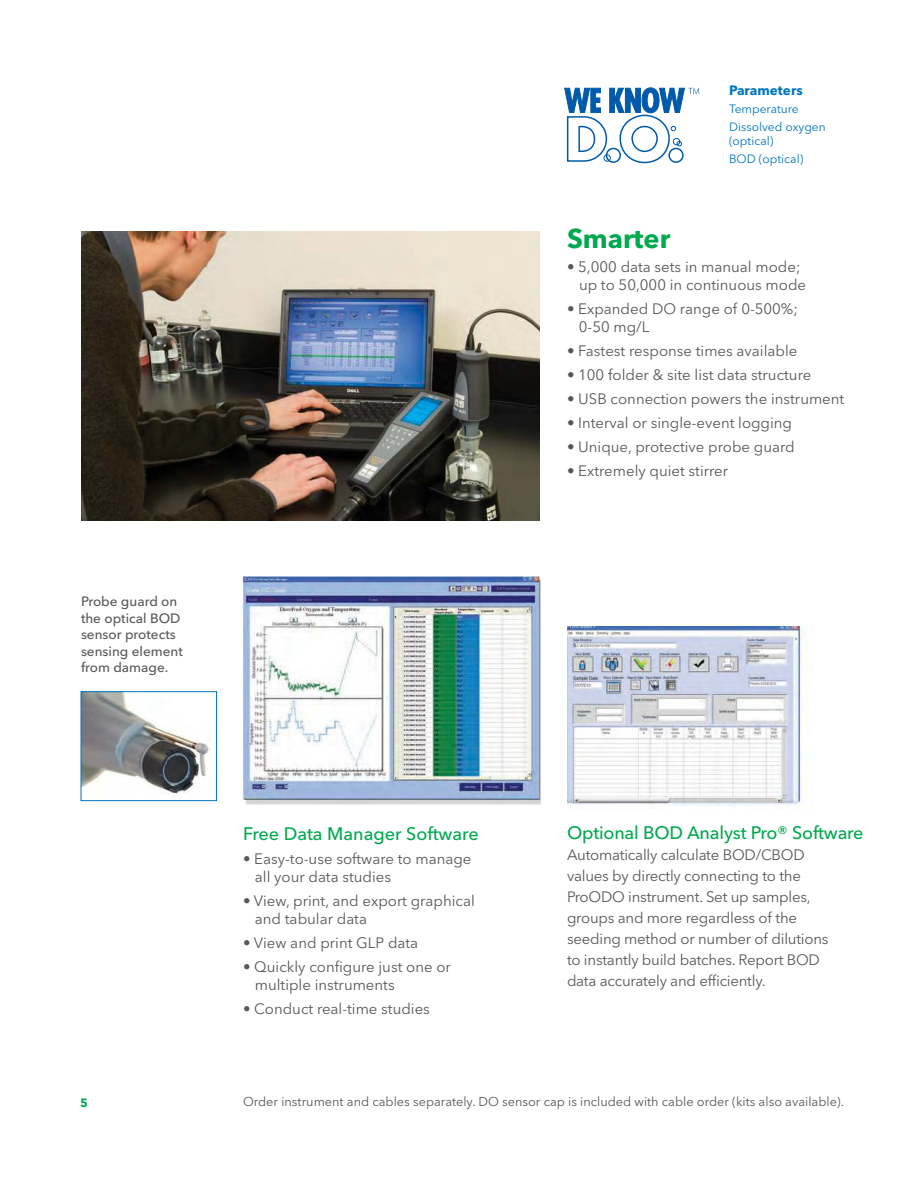
<style>
.page{position:relative;width:918px;height:1188px;background:#fff}
.page>*{position:absolute;margin:0;border:0;box-sizing:border-box;transform-origin:0 0}
.t1{font:700 27px "Avenir Next LT Pro";color:#00a94e}
.t2{font:500 18px "Avenir Next LT Pro";letter-spacing:-.01em;color:#00a94e}
.t3{font:15px/21px "Avenir Next LT Pro";color:#57585a}
.t4{font:500 13.5px/16.5px "Avenir Next LT Pro";color:#57585a}
.t5{font:700 13.5px "Avenir Next LT Pro";color:#0076bd}
.t6{font:12.75px "Avenir Next LT Pro";color:#57585a}
.t7{font:12px/18px "Avenir Next LT Pro";color:#0076bd}
.t8{font:700 12px "Avenir Next LT Pro";color:#00a94e}
</style>
<div class="page">
<img style="left:567px;top:626px;width:239px;height:183px">
<img style="left:242px;top:576px;width:298px;height:229px">
<img style="left:81px;top:232px;width:459px;height:289px">
<img style="left:83px;top:693px;width:126px;height:101px">
<div style="left:81px;top:691px;width:136px;height:110px;border:1px solid #0076bd"></div>
<svg style="left:564px;top:87px;width:135px;height:77px"></svg>
<p class="t5" style="left:729px;top:84px;width:75px">Parameters</p>
<p class="t7" style="left:729px;top:100px;width:98px">Temperature<br>Dissolved oxygen</p>
<p class="t7" style="left:729px;top:133px;width:76px">(optical)<br>BOD (optical)</p>
<p class="t4" style="left:81px;top:595px;width:103px">Probe guard on the optical BOD sensor protects sensing element from damage.</p>
<p class="t2" style="left:243px;top:826px;width:237px">Free Data Manager Software</p>
<p class="t3" style="left:255px;top:851px;width:218px;line-height:18px;text-indent:-12px">• Easy-to-use software to manage all your data studies</p>
<p class="t3" style="left:255px;top:893px;width:221px;line-height:18px;text-indent:-12px">• View, print, and export graphical and tabular data</p>
<p class="t3" style="left:243px;top:933px;width:177px">• View and print GLP data</p>
<p class="t3" style="left:255px;top:959px;width:198px;line-height:18px;text-indent:-12px">• Quickly configure just one or multiple instruments</p>
<p class="t3" style="left:243px;top:999px;width:188px">• Conduct real-time studies</p>
<h1 class="t1" style="left:567px;top:227px;width:105px">Smarter</h1>
<p class="t3" style="left:579px;top:259px;width:229px;line-height:18px;text-indent:-12px">• 5,000 data sets in manual mode; up to 50,000 in continuous mode</p>
<p class="t3" style="left:579px;top:301px;width:221px;line-height:18px;text-indent:-12px">• Expanded DO range of 0-500%;<br>0-50 mg/L</p>
<p class="t3" style="left:567px;top:341px;width:232px">• Fastest response times available</p>
<p class="t3" style="left:567px;top:365px;width:246px">• 100 folder &amp; site list data structure</p>
<p class="t3" style="left:567px;top:389px;width:279px">• USB connection powers the instrument</p>
<p class="t3" style="left:567px;top:413px;width:227px">• Interval or single-event logging</p>
<p class="t3" style="left:567px;top:437px;width:229px">• Unique, protective probe guard</p>
<p class="t3" style="left:567px;top:461px;width:163px">• Extremely quiet stirrer</p>
<p class="t2" style="left:567px;top:825px;width:298px">Optional BOD Analyst Pro® Software</p>
<p class="t3" style="left:567px;top:845px;width:263px">Automatically calculate BOD/CBOD values by directly connecting to the ProODO instrument. Set up samples, groups and more regardless of the seeding method or number of dilutions to instantly build batches. Report BOD data accurately and efficiently.</p>
<p class="t8" style="left:80px;top:1098px;width:9px">5</p>
<p class="t6" style="left:243px;top:1096px;width:603px">Order instrument and cables separately. DO sensor cap is included with cable order (kits also available).</p>
</div>
